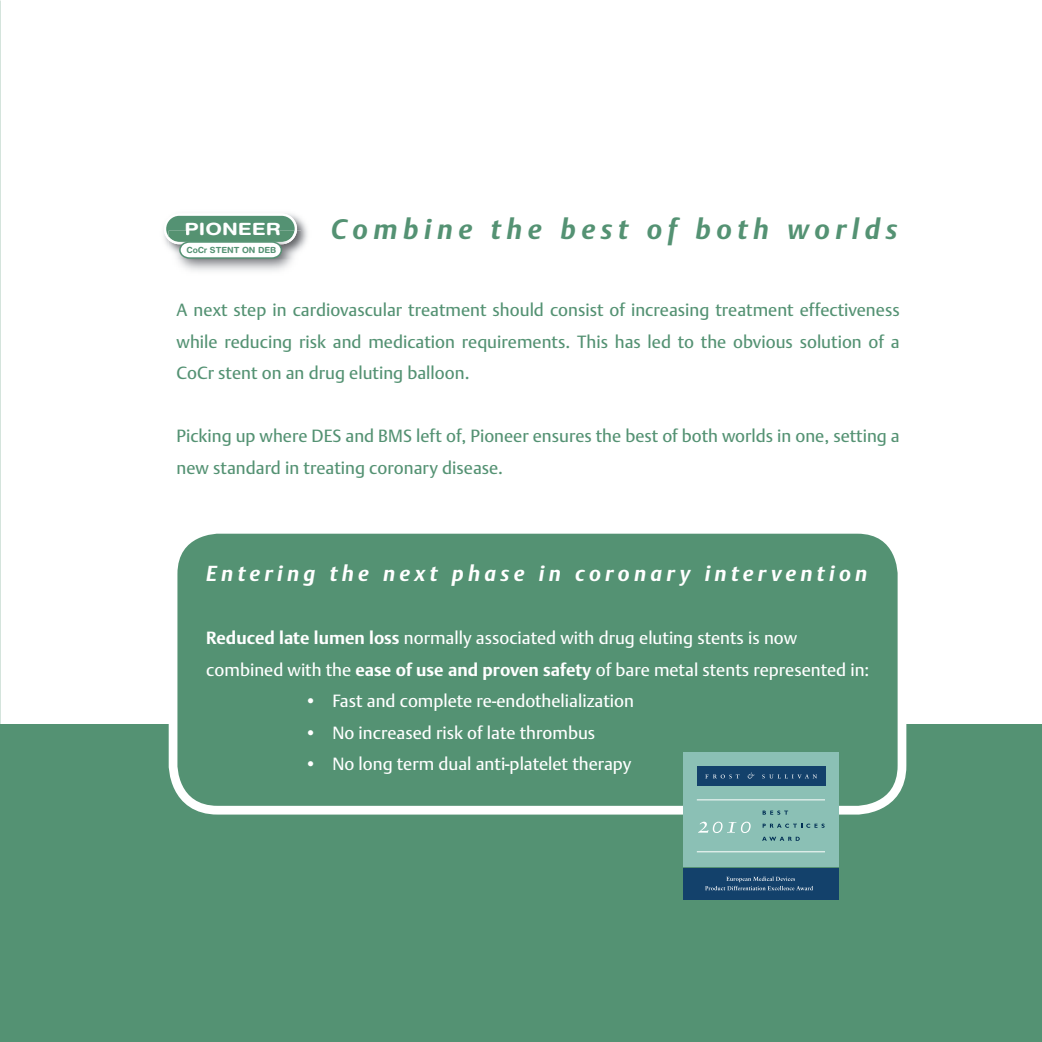
<style>
.page{position:relative;width:1042px;height:1042px;background:#fff}
.page>*{position:absolute;margin:0;border:0;box-sizing:border-box;transform-origin:0 0}
.t1{font:italic 700 28px "Dutch Argo";letter-spacing:.2em;color:#549273}
.t2{font:italic 700 21.53px "Dutch Argo";letter-spacing:.2em;color:#fff}
.t3{font:17.5px/31.5px "Dutch Argo";color:#549273;text-align:justify}
.t4{font:17.5px/31.5px "Dutch Argo";color:#fff}
.t5{font:700 16.97px "Helvetica Rounded";color:#fff;scale:1.2 1}
.t6{font:700 8.4px "Helvetica Rounded";color:#549273}
.s1{font-weight:700}
</style>
<div class="page">
<div style="left:0;top:724px;width:1042px;height:318px;background:#549273"></div>
<img style="left:163px;top:216px;width:145px;height:33px">
<svg style="left:164px;top:213px;width:133px;height:46px"></svg>
<div style="left:173px;top:529px;width:729px;height:281px;background:#549273;border-radius:45px"></div>
<div style="left:169px;top:525px;width:737px;height:289px;border:9px solid #fff;border-radius:45px"></div>
<div style="left:683px;top:752px;width:156px;height:114px;background:#8bc0b5"></div>
<div style="left:683px;top:868px;width:156px;height:31px;background:#13416b"></div>
<div style="left:697px;top:766px;width:128px;height:19px;background:#13416b"></div>
<svg style="left:705px;top:774px;width:34px;height:4px"></svg>
<svg style="left:748px;top:772px;width:6px;height:6px"></svg>
<svg style="left:762px;top:774px;width:55px;height:4px"></svg>
<hr style="left:697px;top:851px;width:128px;height:1px;background:#fff">
<hr style="left:697px;top:799px;width:128px;height:1px;background:#fff">
<svg style="left:762px;top:810px;width:26px;height:5px"></svg>
<svg style="left:762px;top:823px;width:62px;height:5px"></svg>
<svg style="left:762px;top:837px;width:38px;height:4px"></svg>
<svg style="left:698px;top:821px;width:52px;height:12px"></svg>
<svg style="left:705px;top:876px;width:108px;height:14px"></svg>
<p class="t5" style="left:185px;top:219px;width:82px">PIONEER</p>
<p class="t6" style="left:187px;top:245px;width:91px">CoCr STENT ON DEB</p>
<h1 class="t1" style="left:331px;top:212px;width:567px">Combine the best of both worlds</h1>
<p class="t3" style="left:177px;top:294px;width:724px">A next step in cardiovascular treatment should consist of increasing treatment effectiveness while reducing risk and medication requirements. This has led to the obvious solution of a CoCr stent on an drug eluting balloon.</p>
<p class="t3" style="left:177px;top:420px;width:724px">Picking up where DES and BMS left of, Pioneer ensures the best of both worlds in one, setting a new standard in treating coronary disease.</p>
<p class="t2" style="left:206px;top:561px;width:662px">Entering the next phase in coronary intervention</p>
<p class="t4" style="left:206px;top:622px;width:664px"><span class="s1">Reduced late lumen loss</span> normally associated with drug eluting stents is now combined with the <span class="s1">ease of use and proven safety</span> of bare metal stents represented in:</p>
<p class="t4" style="left:304px;top:685px;width:331px">• Fast and complete re-endothelialization</p>
<p class="t4" style="left:304px;top:716px;width:292px">• No increased risk of late thrombus</p>
<p class="t4" style="left:304px;top:748px;width:328px">• No long term dual anti-platelet therapy</p>
</div>
